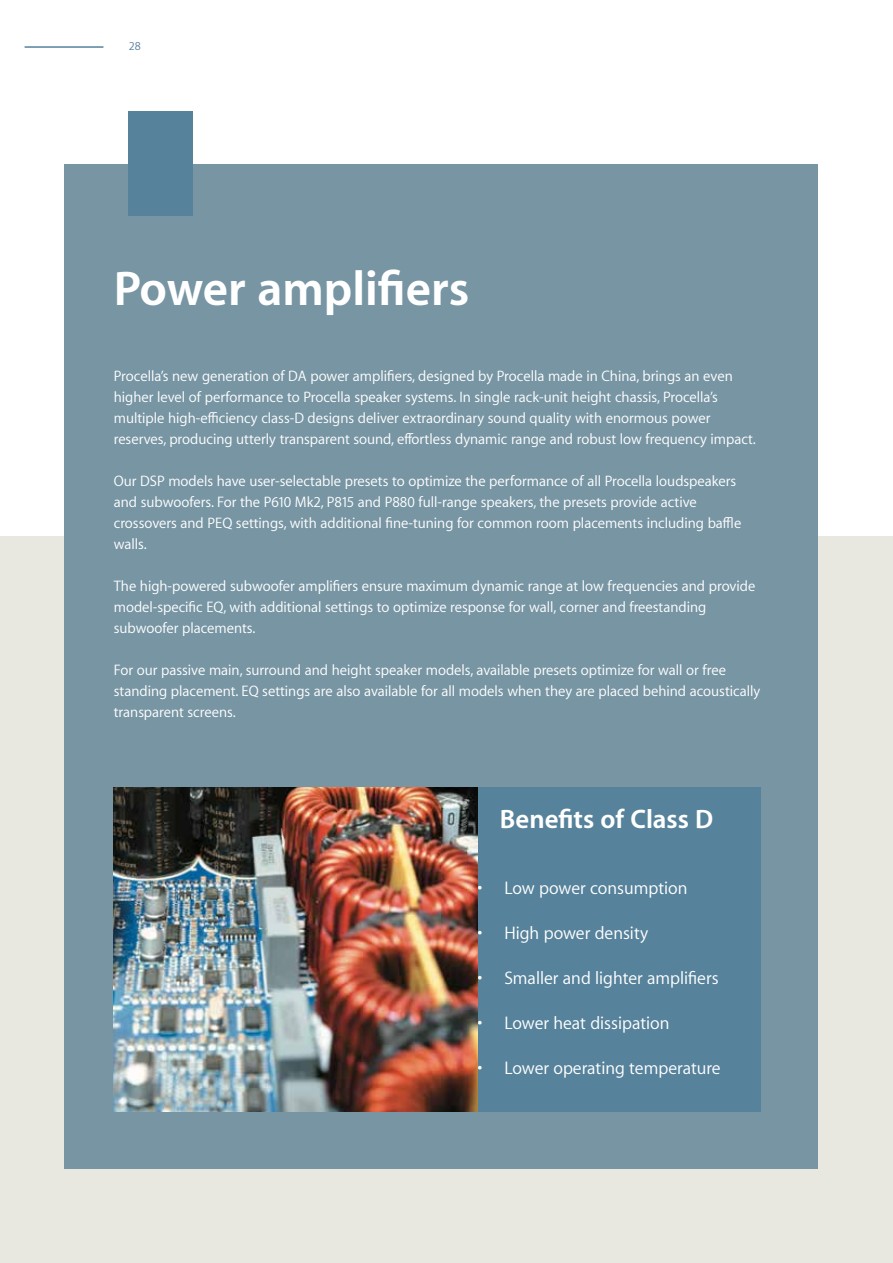
<style>
.page{position:relative;width:893px;height:1263px;background:#fff}
.page>*{position:absolute;margin:0;border:0;box-sizing:border-box;transform-origin:0 0}
.t1{font:700 49.5px "Myriad Set Pro";color:#fff}
.t2{font:700 27px "Myriad Set Pro";color:#fff}
.t3{font:18px "Myriad Set Pro Text";color:#fff}
.t4{font:15px/21px "Myriad Set Pro Text";color:#fff}
.t5{font:12px "Myriad Set Pro Text";color:#56829b}
</style>
<div class="page">
<hr style="left:25px;top:46px;width:78px;height:2px;background:#56829b">
<div style="left:0;top:536px;width:893px;height:727px;background:#e9e8e0"></div>
<div style="left:64px;top:164px;width:753px;height:1005px;background:#7795a3"></div>
<div style="left:129px;top:112px;width:64px;height:104px;background:#56829b"></div>
<div style="left:478px;top:787px;width:282px;height:324px;background:#56829b"></div>
<img style="left:114px;top:787px;width:363px;height:324px">
<p class="t5" style="left:129px;top:37px;width:13px">28</p>
<h1 class="t1" style="left:114px;top:250px;width:357px">Power amplifiers</h1>
<p class="t4" style="left:114px;top:365px;width:644px">Procella’s new generation of DA power amplifiers, designed by Procella made in China, brings an even higher level of performance to Procella speaker systems. In single rack-unit height chassis, Procella’s multiple high-efficiency class-D designs deliver extraordinary sound quality with enormous power reserves, producing utterly transparent sound, effortless dynamic range and robust low frequency impact.</p>
<p class="t4" style="left:114px;top:470px;width:629px">Our DSP models have user-selectable presets to optimize the performance of all Procella loudspeakers and subwoofers. For the P610 Mk2, P815 and P880 full-range speakers, the presets provide active crossovers and PEQ settings, with additional fine-tuning for common room placements including baffle walls.</p>
<p class="t4" style="left:114px;top:575px;width:643px">The high-powered subwoofer amplifiers ensure maximum dynamic range at low frequencies and provide model-specific EQ, with additional settings to optimize response for wall, corner and freestanding subwoofer placements.</p>
<p class="t4" style="left:114px;top:659px;width:648px">For our passive main, surround and height speaker models, available presets optimize for wall or free standing placement. EQ settings are also available for all models when they are placed behind acoustically transparent screens.</p>
<h2 class="t2" style="left:500px;top:798px;width:215px">Benefits of Class D</h2>
<p class="t3" style="left:477px;top:874px;width:212px">• Low power consumption</p>
<p class="t3" style="left:477px;top:919px;width:172px">• High power density</p>
<p class="t3" style="left:477px;top:964px;width:243px">• Smaller and lighter amplifiers</p>
<p class="t3" style="left:477px;top:1009px;width:194px">• Lower heat dissipation</p>
<p class="t3" style="left:477px;top:1054px;width:245px">• Lower operating temperature</p>
</div>
